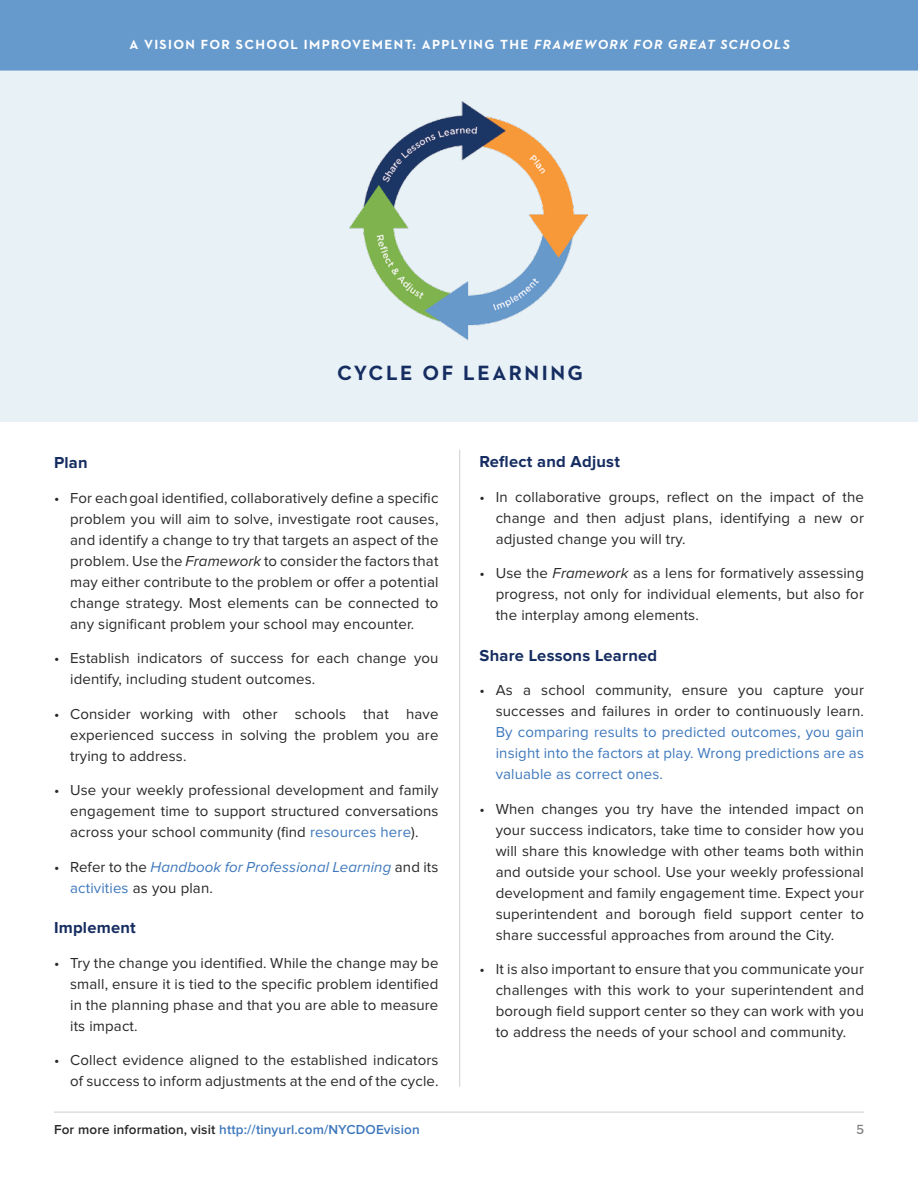
<style>
.page{position:relative;width:918px;height:1188px;background:#fff}
.page>*{position:absolute;margin:0;border:0;box-sizing:border-box;transform-origin:0 0}
.t1{font:700 21px "Neutraface 2 Text";letter-spacing:.12em;color:#162d61}
.t2{font:700 16.5px "Proxima Nova";letter-spacing:.015em;color:#162d61}
.t3{font:15px/21px "Proxima Nova";letter-spacing:.01em;color:#292829;text-align:justify}
.t4{font:15px/21px "Proxima Nova";letter-spacing:.01em;color:#3e78bc;text-align:justify}
.t5{font:italic 15px/21px "Proxima Nova";letter-spacing:.01em;color:#3e78bc}
.t6{font:700 13.5px "Neutraface 2 Text";letter-spacing:.1em;color:#fff}
.t7{font:600 13.5px "Proxima Nova";letter-spacing:.01em;color:#3e78bc}
.t8{font:600 13.5px "Neutraface 2 Text";color:#000}
.s1{font-style:italic}
.s2{color:#3e78bc}
.s3{font-style:normal;color:#292829}
.s4{font-style:normal}
.s5{color:#292829}
</style>
<div class="page">
<div style="left:1px;top:0;width:917px;height:70px;background:#679acc"></div>
<hr style="left:54px;top:1112px;width:810px;height:1px;background:#000">
<div style="left:0;top:70px;width:918px;height:352px;background:#e7f1f6"></div>
<img style="left:350px;top:101px;width:238px;height:240px">
<hr style="left:459px;top:450px;width:1px;height:637px;background:#000">
<p class="t6" style="left:129px;top:36px;width:662px">A VISION FOR SCHOOL IMPROVEMENT: APPLYING THE <span class="s1">FRAMEWORK FOR GREAT SCHOOLS</span></p>
<h1 class="t1" style="left:337px;top:360px;width:248px">CYCLE OF LEARNING</h1>
<p class="t2" style="left:54px;top:455px;width:35px">Plan</p>
<p class="t3" style="left:70px;top:488px;width:370px;text-indent:-16px">• For each goal identified, collaboratively define a specific problem you will aim to solve, investigate root causes, and identify a change to try that targets an aspect of the problem. Use the <span class="s1">Framework</span> to consider the factors that may either contribute to the problem or offer a potential change strategy. Most elements can be connected to any significant problem your school may encounter.</p>
<p class="t3" style="left:70px;top:649px;width:370px;text-indent:-16px">• Establish indicators of success for each change you identify, including student outcomes.</p>
<p class="t3" style="left:70px;top:704px;width:370px;text-indent:-16px">• Consider working with other schools that have experienced success in solving the problem you are trying to address.</p>
<p class="t3" style="left:70px;top:781px;width:370px;text-indent:-16px">• Use your weekly professional development and family engagement time to support structured conversations across your school community (find <span class="s2">resources here</span>).</p>
<p class="t5" style="left:70px;top:857px;width:370px;text-indent:-16px"><span class="s3">• Refer to the</span> Handbook for Professional Learning <span class="s3">and its </span><span class="s4">activities</span> <span class="s3">as you plan.</span></p>
<p class="t2" style="left:54px;top:920px;width:83px">Implement</p>
<p class="t3" style="left:70px;top:953px;width:370px;text-indent:-16px">• Try the change you identified. While the change may be small, ensure it is tied to the specific problem identified in the planning phase and that you are able to measure its impact.</p>
<p class="t3" style="left:54px;top:1051px;width:386px;text-align:right">• Collect evidence aligned to the established indicators of success to inform adjustments at the end of the cycle.</p>
<p class="t7" style="left:54px;top:1123px;width:367px"><span class="s5">For more information, visit</span> http://tinyurl.com/NYCDOEvision</p>
<p class="t2" style="left:480px;top:454px;width:142px">Reflect and Adjust</p>
<p class="t3" style="left:496px;top:487px;width:370px;text-indent:-16px">• In collaborative groups, reflect on the impact of the change and then adjust plans, identifying a new or adjusted change you will try.</p>
<p class="t3" style="left:496px;top:563px;width:370px;text-indent:-16px">• Use the <span class="s1">Framework</span> as a lens for formatively assessing progress, not only for individual elements, but also for the interplay among elements.</p>
<p class="t2" style="left:480px;top:648px;width:179px">Share Lessons Learned</p>
<p class="t3" style="left:480px;top:680px;width:386px;text-align:right">• As a school community, ensure you capture your successes and failures in order to continuously learn.</p>
<p class="t4" style="left:496px;top:722px;width:370px">By comparing results to predicted outcomes, you gain insight into the factors at play. Wrong predictions are as valuable as correct ones.</p>
<p class="t3" style="left:496px;top:799px;width:370px;text-indent:-16px">• When changes you try have the intended impact on your success indicators, take time to consider how you will share this knowledge with other teams both within and outside your school. Use your weekly professional development and family engagement time. Expect your superintendent and borough field support center to share successful approaches from around the City.</p>
<p class="t3" style="left:496px;top:959px;width:370px;text-indent:-16px">• It is also important to ensure that you communicate your challenges with this work to your superintendent and borough field support center so they can work with you to address the needs of your school and community.</p>
<p class="t8" style="left:856px;top:1121px;width:9px">5</p>
</div>
